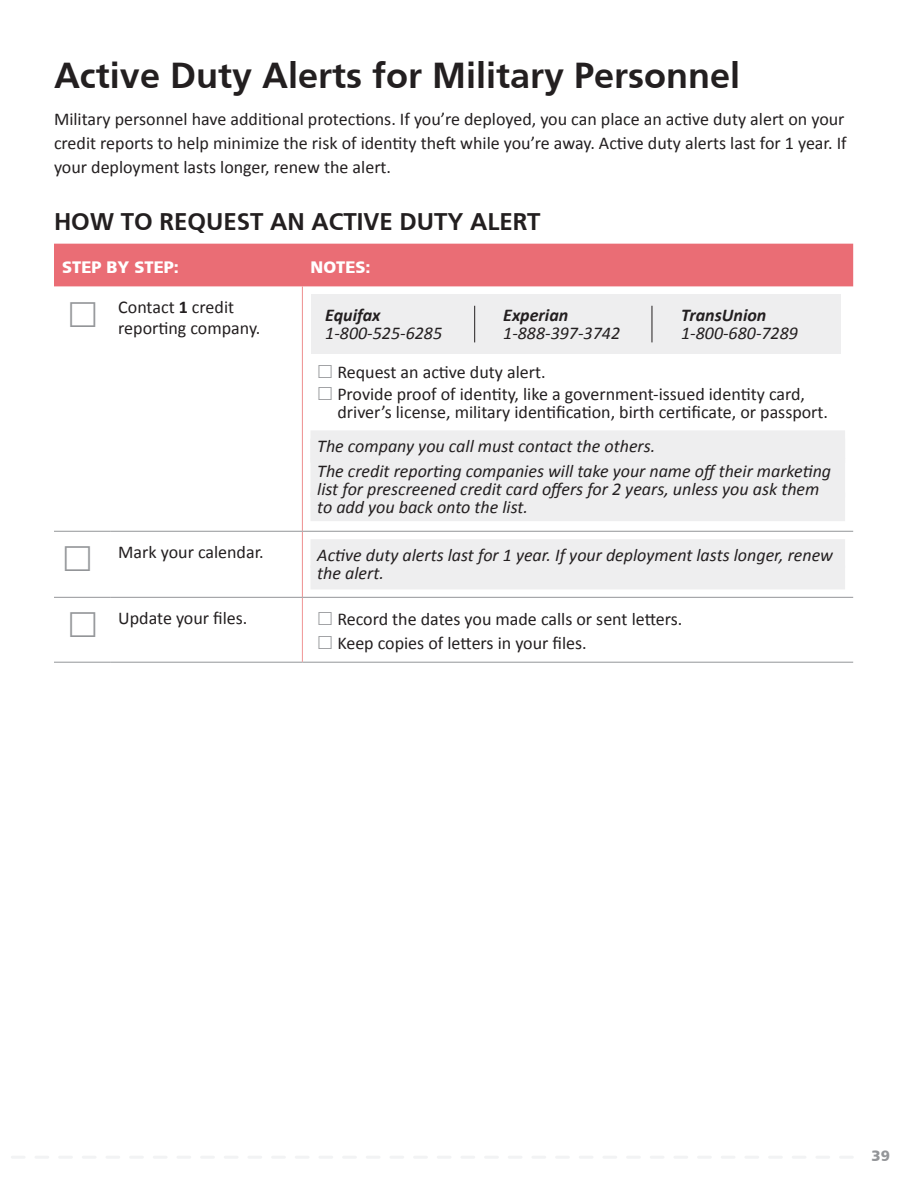
<style>
.page{position:relative;width:918px;height:1188px;background:#fff}
.page>*{position:absolute;margin:0;border:0;box-sizing:border-box;transform-origin:0 0}
.t1{font:700 36px "Frutiger";color:#231f20}
.t2{font:700 24px "Frutiger";color:#231f20}
.t3{font:18px/24px "Calibri";color:#231f20}
.t4{font:italic 18px/18px "Calibri";color:#231f20}
.t5{font:italic 700 18px "Calibri";color:#231f20}
.t6{font:16.5px "Frutiger B Lack";color:#fff}
.t7{font:15px "Frutiger B Lack";color:#939598}
.s1{font-weight:700}
</style>
<div class="page">
<svg style="left:12px;top:1156px;width:840px;height:2px"></svg>
<div style="left:54px;top:244px;width:799px;height:42px;background:#ea6d75"></div>
<hr style="left:54px;top:662px;width:56px;height:1px;background:#939598">
<hr style="left:110px;top:662px;width:192px;height:1px;background:#939598">
<hr style="left:302px;top:662px;width:551px;height:1px;background:#939598">
<hr style="left:302px;top:598px;width:1px;height:64px;background:#f09494">
<hr style="left:302px;top:286px;width:1px;height:245px;background:#ee8e8f">
<hr style="left:302px;top:532px;width:1px;height:65px;background:#ee8e8f">
<hr style="left:54px;top:531px;width:56px;height:1px;background:#939598">
<hr style="left:110px;top:531px;width:192px;height:1px;background:#939598">
<hr style="left:302px;top:531px;width:551px;height:1px;background:#939598">
<hr style="left:54px;top:597px;width:56px;height:1px;background:#939598">
<hr style="left:110px;top:597px;width:192px;height:1px;background:#939598">
<hr style="left:302px;top:597px;width:551px;height:1px;background:#939598">
<div style="left:310px;top:430px;width:535px;height:29px;background:#eeeeef"></div>
<div style="left:310px;top:458px;width:535px;height:39px;background:#eeeeef"></div>
<div style="left:310px;top:493px;width:535px;height:28px;background:#eeeeef"></div>
<div style="left:310px;top:539px;width:535px;height:29px;background:#eeeeef"></div>
<div style="left:310px;top:565px;width:535px;height:24px;background:#eeeeef"></div>
<div style="left:312px;top:294px;width:529px;height:60px;background:#eeeeef"></div>
<hr style="left:474px;top:306px;width:1px;height:36px;background:#231f20">
<hr style="left:652px;top:306px;width:1px;height:36px;background:#231f20">
<h1 class="t1" style="left:54px;top:54px;width:688px">Active Duty Alerts for M ilitary Personnel</h1>
<p class="t3" style="left:54px;top:107px;width:794px;text-align:justify">Military personnel have additional protections. If you’re deployed, you can place an active duty alert on your credit reports to help minimize the risk of identity theft while you’re away. Active duty alerts last for 1 year. If your deployment lasts longer, renew the alert.</p>
<h2 class="t2" style="left:54px;top:208px;width:488px">How to request an active duty alert</h2>
<p class="t6" style="left:62px;top:257px;width:118px">Step by Step:</p>
<p class="t6" style="left:311px;top:257px;width:25px">NOTE</p>
<p class="t6" style="left:355px;top:257px;width:17px">S:</p>
<p class="t3" style="left:118px;top:297px;width:144px;line-height:21px">Contact <span class="s1">1</span> credit reporting company.</p>
<p class="t3" style="left:337px;top:362px;width:469px;line-height:21.6px">Request an active duty alert.<br>Provide proof of identity, like a government-issued identity card,</p>
<p class="t3" style="left:338px;top:400px;width:492px">driver’s license, military identification, birth certificate, or passport.</p>
<p class="t4" style="left:317px;top:433px;width:515px;line-height:24.8px">The company you call must contact the others.<br>The credit reporting companies will take your name off their marketing</p>
<p class="t4" style="left:317px;top:479px;width:504px">list for prescreened credit card offers for 2 years, unless you ask them to add you back onto the list.</p>
<p class="t3" style="left:118px;top:540px;width:147px">Mark your calendar.</p>
<p class="t4" style="left:317px;top:545px;width:517px">Active duty alerts last for 1 year. If your deployment lasts longer, renew the alert.</p>
<p class="t3" style="left:118px;top:606px;width:131px">Update your files.</p>
<p class="t3" style="left:337px;top:607px;width:347px">Record the dates you made calls or sent letters.<br>Keep copies of letters in your files.</p>
<p class="t5" style="left:325px;top:303px;width:57px">Equifax</p>
<p class="t4" style="left:325px;top:323px;width:118px">1‑800‑525‑6285</p>
<p class="t5" style="left:503px;top:303px;width:67px">Experian</p>
<p class="t4" style="left:503px;top:323px;width:118px">1‑888‑397‑3742</p>
<p class="t5" style="left:681px;top:303px;width:87px">TransUnion</p>
<p class="t4" style="left:681px;top:323px;width:118px">1‑800‑680‑7289</p>
<p class="t7" style="left:872px;top:1147px;width:20px">39</p>
</div>
